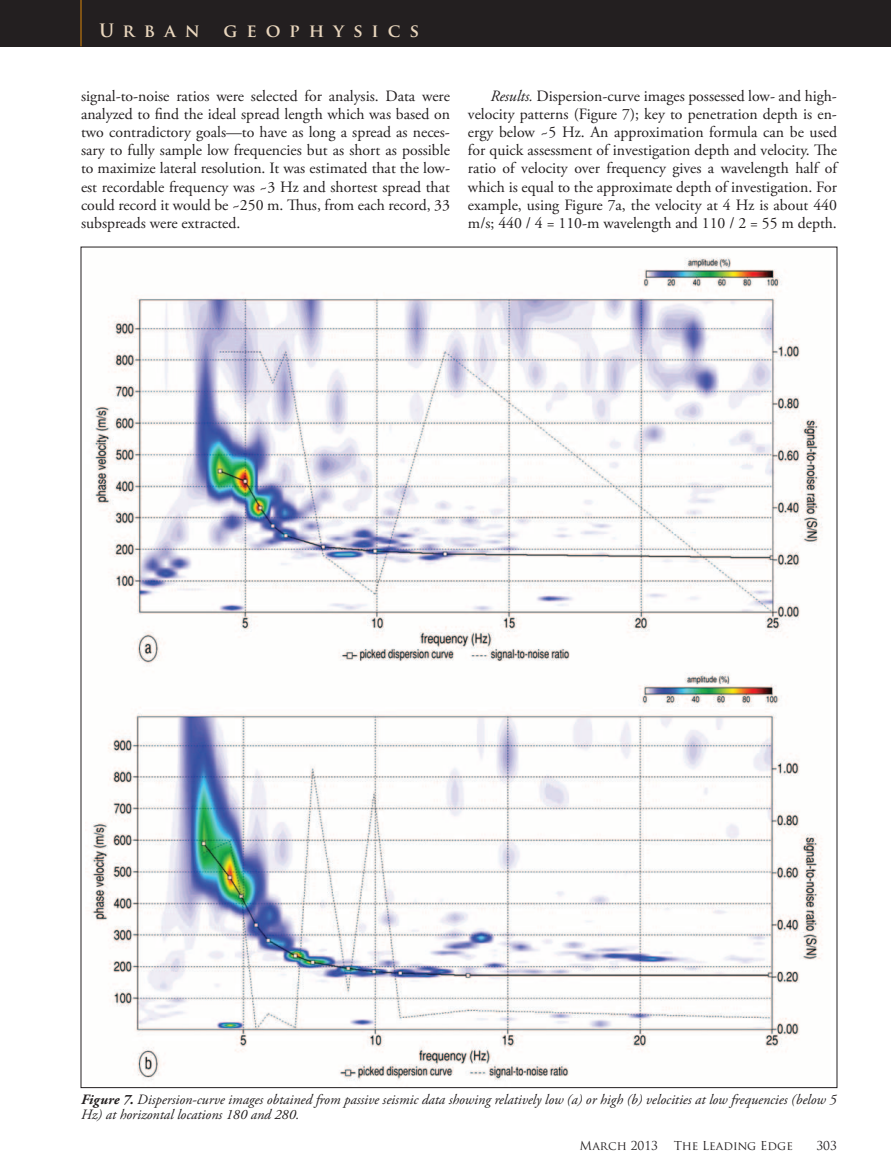
<style>
.page{position:relative;width:891px;height:1175px;background:#fff}
.page>*{position:absolute;margin:0;border:0;box-sizing:border-box;transform-origin:0 0}
.t1{font:700 18px "Trajan Pro";letter-spacing:.5em;color:#e9d6bd}
.t2{font:15.75px/18px "Adobe Garamond Pro";color:#231f20;text-align:justify}
.t3{font:italic 14.25px/15px "Adobe Garamond Pro";color:#231f20}
.t4{font:12px "Trajan Pro";color:#231f20}
.s1{font-style:italic}
.s2{font-weight:700}
</style>
<div class="page">
<div style="left:0;top:0;width:891px;height:46px;background:#231f20"></div>
<hr style="left:80px;top:0;width:2px;height:46px;background:#9e6512">
<img style="left:91px;top:257px;width:732px;height:824px">
<p class="t1" style="left:99px;top:20px;width:103px">Urban</p>
<p class="t1" style="left:223px;top:20px;width:197px">geophysics</p>
<p class="t2" style="left:81px;top:89px;width:371px">signal-to-noise ratios were selected for analysis. Data were analyzed to find the ideal spread length which was based on two contradictory goals—to have as long a spread as neces&shy;sary to fully sample low frequencies but as short as possible to maximize lateral resolution. It was estimated that the low&shy;est recordable frequency was ~3 Hz and shortest spread that could record it would be ~250 m. Thus, from each record, 33 subspreads were extracted.</p>
<p class="t2" style="left:468px;top:89px;width:371px;text-indent:23px"><span class="s1">Results.</span> Dispersion-curve images possessed low- and high&shy;velocity patterns (Figure 7); key to penetration depth is en&shy;ergy below ~5 Hz. An approximation formula can be used for quick assessment of investigation depth and velocity. The ratio of velocity over frequency gives a wavelength half of which is equal to the approximate depth of investigation. For example, using Figure 7a, the velocity at 4 Hz is about 440 m/s; 440 / 4 = 110-m wavelength and 110 / 2 = 55 m depth.</p>
<p class="t3" style="left:81px;top:1093px;width:757px"><span class="s2">Figure 7.</span> Dispersion-curve images obtained from passive seismic data showing relatively low (a) or high (b) velocities at low frequencies (below 5<br>Hz) at horizontal locations 180 and 280.</p>
<p class="t4" style="left:580px;top:1139px;width:80px">March 2013</p>
<p class="t4" style="left:674px;top:1139px;width:121px">The Leading Edge</p>
<p class="t4" style="left:816px;top:1139px;width:22px">303</p>
</div>
